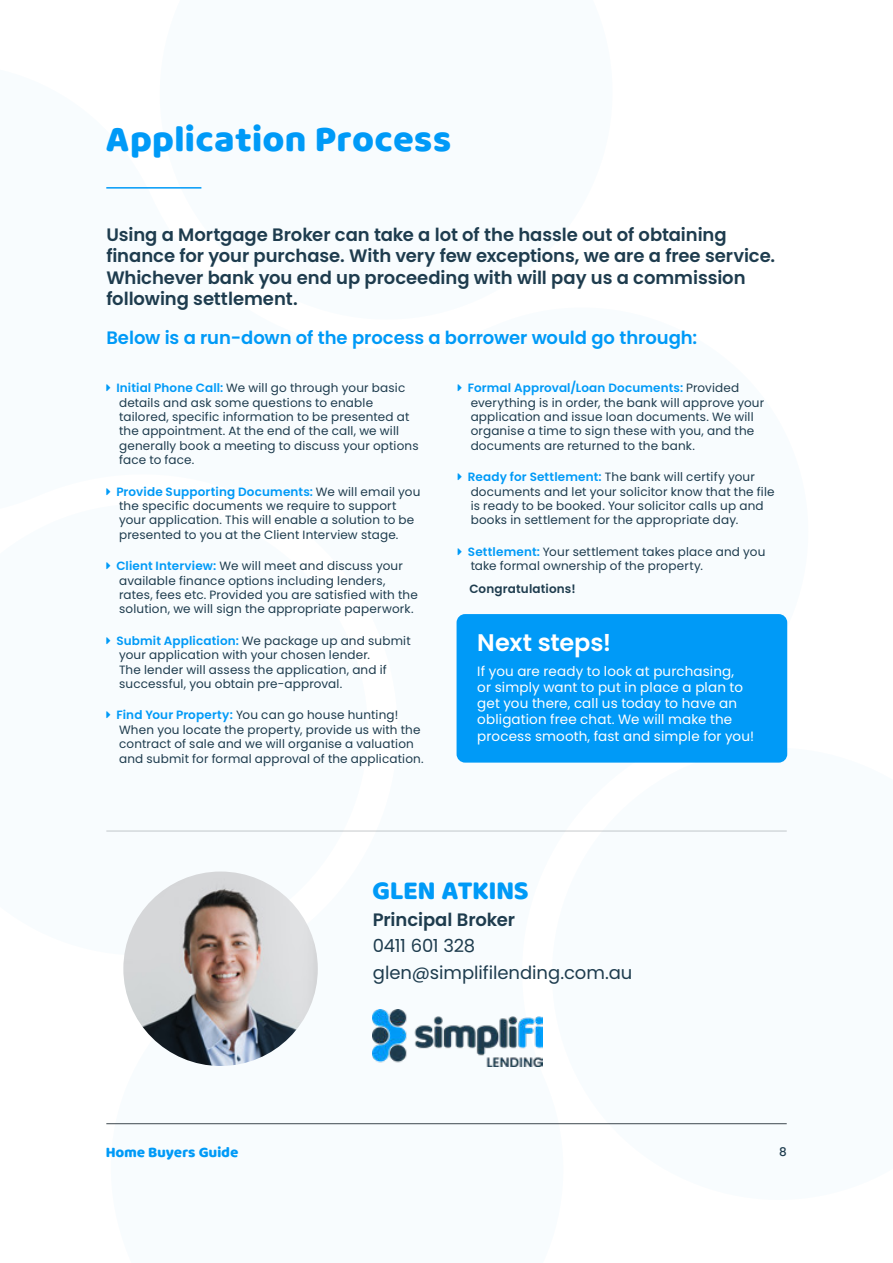
<style>
.page{position:relative;width:893px;height:1263px;background:#fff}
.page>*{position:absolute;margin:0;border:0;box-sizing:border-box;transform-origin:0 0}
.t1{font:37.5px "Quentin Pro";letter-spacing:.05em;color:#009af7}
.t2{font:27px "Quentin Pro";letter-spacing:.05em;color:#009af7}
.t3{font:600 24px "Poppins";letter-spacing:-.005em;color:#fff}
.t4{font:600 18px/21.6px "Poppins";letter-spacing:-.005em;color:#1e3c4e}
.t5{font:600 18px "Poppins";letter-spacing:-.005em;color:#009af7}
.t6{font:18px/26.5px "Poppins";letter-spacing:-.005em;color:#1e3c4e}
.t7{font:15px "Quentin Pro";letter-spacing:.05em;color:#009af7}
.t8{font:13.5px/16.2px "Poppins";letter-spacing:.01em;color:#fff}
.t9{font:12px/14.4px "Poppins";letter-spacing:.015em;color:#1e3c4e}
.t10{font:600 12px "Poppins";letter-spacing:.015em;color:#1e3c4e}
.t11{font:500 12px "Poppins";color:#1e3c4e}
.s1{font-weight:600;color:#009af7}
</style>
<div class="page">
<div style="left:457px;top:614px;width:330px;height:149px;background:#009af7;border-radius:9px"></div>
<hr style="left:106px;top:831px;width:681px;height:1px;background:#3e484f">
<img style="left:123px;top:871px;width:195px;height:195px;border-radius:97px">
<img style="left:373px;top:1009px;width:170px;height:57px">
<hr style="left:106px;top:187px;width:95px;height:2px;background:#009af7">
<hr style="left:106px;top:1123px;width:681px;height:1px;background:#3e484f">
<h1 class="t1" style="left:106px;top:124px;width:346px">Application Process</h1>
<h3 class="t4" style="left:106px;top:224px;width:670px">Using a Mortgage Broker can take a lot of the hassle out of obtaining finance for your purchase. With very few exceptions, we are a free service.<br>Whichever bank you end up proceeding with will pay us a commission following settlement.</h3>
<h3 class="t5" style="left:106px;top:327px;width:592px">Below is a run-down of the process a borrower would go through:</h3>
<p class="t9" style="left:116px;top:381px;width:304px"><span class="s1">Initial Phone Call:</span> We will go through your basic details and ask some questions to enable tailored, specific information to be presented at the appointment. At the end of the call, we will generally book a meeting to discuss your options face to face.</p>
<p class="t9" style="left:116px;top:484px;width:306px"><span class="s1">Provide Supporting Documents:</span> We will email you the specific documents we require to support your application. This will enable a solution to be presented to you at the Client Interview stage.</p>
<p class="t9" style="left:116px;top:559px;width:303px"><span class="s1">Client Interview:</span> We will meet and discuss your available finance options including lenders, rates, fees etc. Provided you are satisfied with the solution, we will sign the appropriate paperwork.</p>
<p class="t9" style="left:116px;top:633px;width:296px"><span class="s1">Submit Application:</span> We package up and submit your application with your chosen lender.<br>The lender will assess the application, and if successful, you obtain pre-approval.</p>
<p class="t9" style="left:116px;top:708px;width:309px"><span class="s1">Find Your Property:</span> You can go house hunting!<br>When you locate the property, provide us with the contract of sale and we will organise a valuation and submit for formal approval of the application.</p>
<p class="t9" style="left:468px;top:381px;width:298px"><span class="s1">Formal Approval/Loan Documents:</span> Provided everything is in order, the bank will approve your application and issue loan documents. We will organise a time to sign these with you, and the documents are returned to the bank.</p>
<p class="t9" style="left:468px;top:470px;width:308px"><span class="s1">Ready for Settlement:</span> The bank will certify your documents and let your solicitor know that the file is ready to be booked. Your solicitor calls up and books in settlement for the appropriate day.</p>
<p class="t9" style="left:468px;top:544px;width:299px"><span class="s1">Settlement:</span> Your settlement takes place and you take formal ownership of the property.</p>
<p class="t10" style="left:469px;top:582px;width:108px">Congratulations!</p>
<h3 class="t3" style="left:477px;top:628px;width:136px">Next steps!</h3>
<p class="t8" style="left:477px;top:663px;width:278px">If you are ready to look at purchasing,<br>or simply want to put in place a plan to get you there, call us today to have an obligation free chat. We will make the process smooth, fast and simple for you!</p>
<h2 class="t2" style="left:373px;top:880px;width:157px">GLEN ATKINS</h2>
<h3 class="t4" style="left:373px;top:909px;width:144px">Principal Broker</h3>
<h3 class="t6" style="left:373px;top:933px;width:261px">0411 601 328 glen@simplifilending.com.au</h3>
<p class="t7" style="left:106px;top:1146px;width:133px">Home Buyers Guide</p>
<p class="t11" style="left:779px;top:1144px;width:9px">8</p>
</div>
